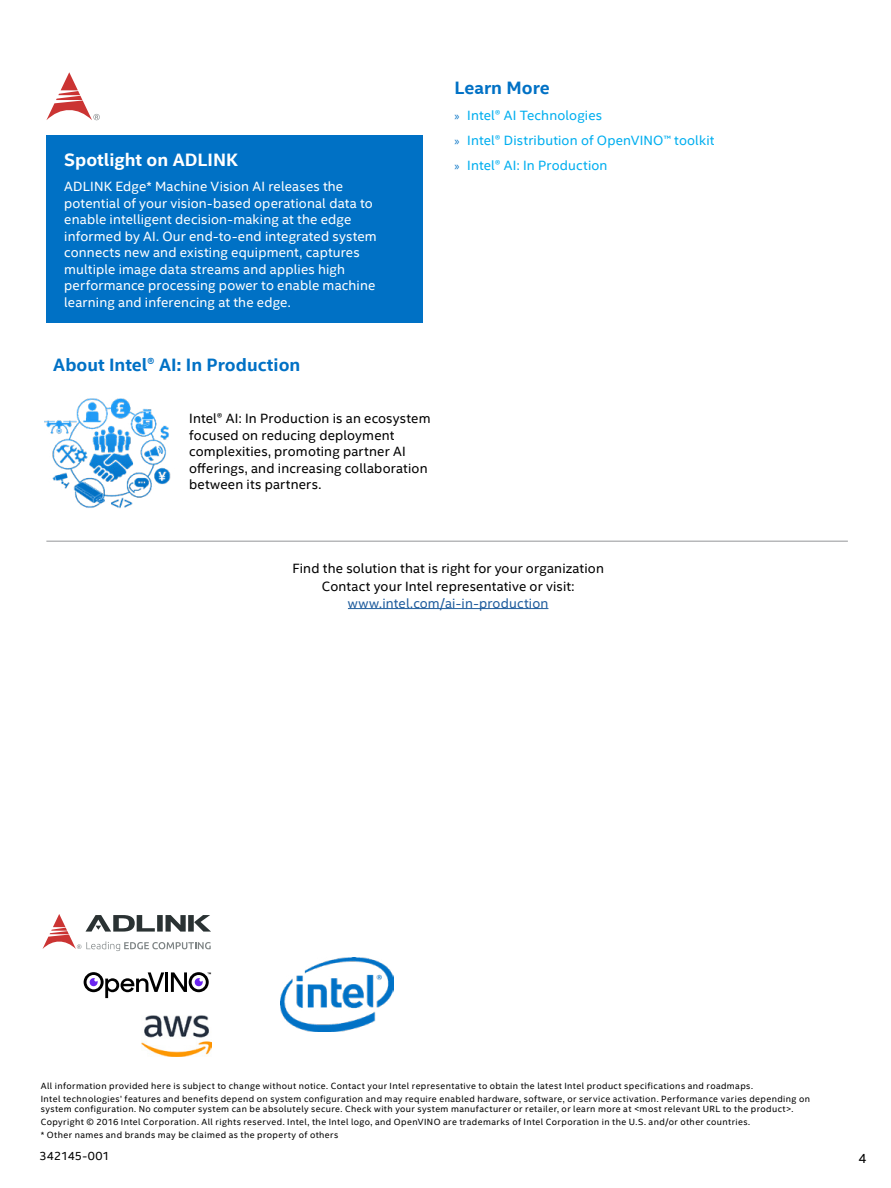
<style>
.page{position:relative;width:891px;height:1188px;background:#fff}
.page>*{position:absolute;margin:0;border:0;box-sizing:border-box;transform-origin:0 0}
.t1{font:700 18px "Intel Clear";color:#0071c5}
.t2{font:700 18px "Intel Clear";color:#fff}
.t3{font:13.5px/16.5px "Intel Clear";letter-spacing:.01em;color:#fff}
.t4{font:13.5px/16.5px "Intel Clear";letter-spacing:.01em;color:#000}
.t5{font:13.5px/25.3px "Intel Clear";letter-spacing:.01em;color:#00aeef}
.t6{font:13.5px "Intel Clear";letter-spacing:.01em;color:#215e9e}
.t7{font:12px "Intel Clear";color:#000}
.t8{font:9px/13px "Intel Clear";letter-spacing:.045em;color:#000}
.s1{font-family:"Myriad Pro";font-size:12px;color:#0071c5}
</style>
<div class="page">
<div style="left:46px;top:136px;width:377px;height:187px;background:#0071c5"></div>
<img style="left:44px;top:398px;width:127px;height:110px">
<hr style="left:165px;top:972px;width:3px;height:20px;background:#000">
<svg style="left:84px;top:972px;width:80px;height:26px"></svg>
<svg style="left:171px;top:972px;width:40px;height:20px"></svg>
<svg style="left:43px;top:914px;width:168px;height:37px"></svg>
<hr style="left:86px;top:938px;width:125px;height:1px;background:#fff">
<img style="left:281px;top:957px;width:112px;height:74px">
<hr style="left:348px;top:608px;width:200px;height:1px;background:#215e9e">
<hr style="left:46px;top:541px;width:802px;height:1px;background:#939598">
<img style="left:142px;top:1015px;width:69px;height:42px">
<svg style="left:46px;top:72px;width:54px;height:48px"></svg>
<h1 class="t2" style="left:64px;top:147px;width:175px">Spotlight on ADLINK</h1>
<p class="t3" style="left:64px;top:178px;width:314px">ADLINK Edge* Machine Vision AI releases the potential of your vision-based operational data to enable intelligent decision-making at the edge informed by AI. Our end-to-end integrated system connects new and existing equipment, captures multiple image data streams and applies high performance processing power to enable machine learning and inferencing at the edge.</p>
<h1 class="t1" style="left:53px;top:352px;width:249px">About Intel® AI: In Production</h1>
<h2 class="t4" style="left:189px;top:410px;width:243px">Intel® AI: In Production is an ecosystem focused on reducing deployment complexities, promoting partner AI offerings, and increasing collaboration between its partners.</h2>
<h1 class="t1" style="left:454px;top:75px;width:97px">Learn More</h1>
<h2 class="t5" style="left:454px;top:102px;width:262px"><span class="s1">»</span> Intel® AI Technologies<br><span class="s1">»</span> Intel® Distribution of OpenVINO™ toolkit <span class="s1">»</span> Intel® AI: In Production</h2>
<h2 class="t4" style="left:292px;top:559px;width:313px;line-height:18px;text-align:center">Find the solution that is right for your organization<br>Contact your Intel representative or visit:</h2>
<h2 class="t6" style="left:348px;top:594px;width:202px">www.intel.com/ai-in-production</h2>
<p class="t8" style="left:41px;top:1079px;width:771px">All information provided here is subject to change without notice. Contact your Intel representative to obtain the latest Intel product specifications and roadmaps.<br>Intel technologies’ features and benefits depend on system configuration and may require enabled hardware, software, or service activation. Performance varies depending on</p>
<p class="t8" style="left:41px;top:1102px;width:754px">system configuration. No computer system can be absolutely secure. Check with your system manufacturer or retailer, or learn more at &lt;most relevant URL to the product&gt;.<br>Copyright © 2016 Intel Corporation. All rights reserved. Intel, the Intel logo, and OpenVINO are trademarks of Intel Corporation in the U.S. and/or other countries.<br>* Other names and brands may be claimed as the property of others</p>
<h3 class="t7" style="left:40px;top:1148px;width:72px">342145-001</h3>
<h2 class="t4" style="left:858px;top:1150px;width:10px">4</h2>
</div>
